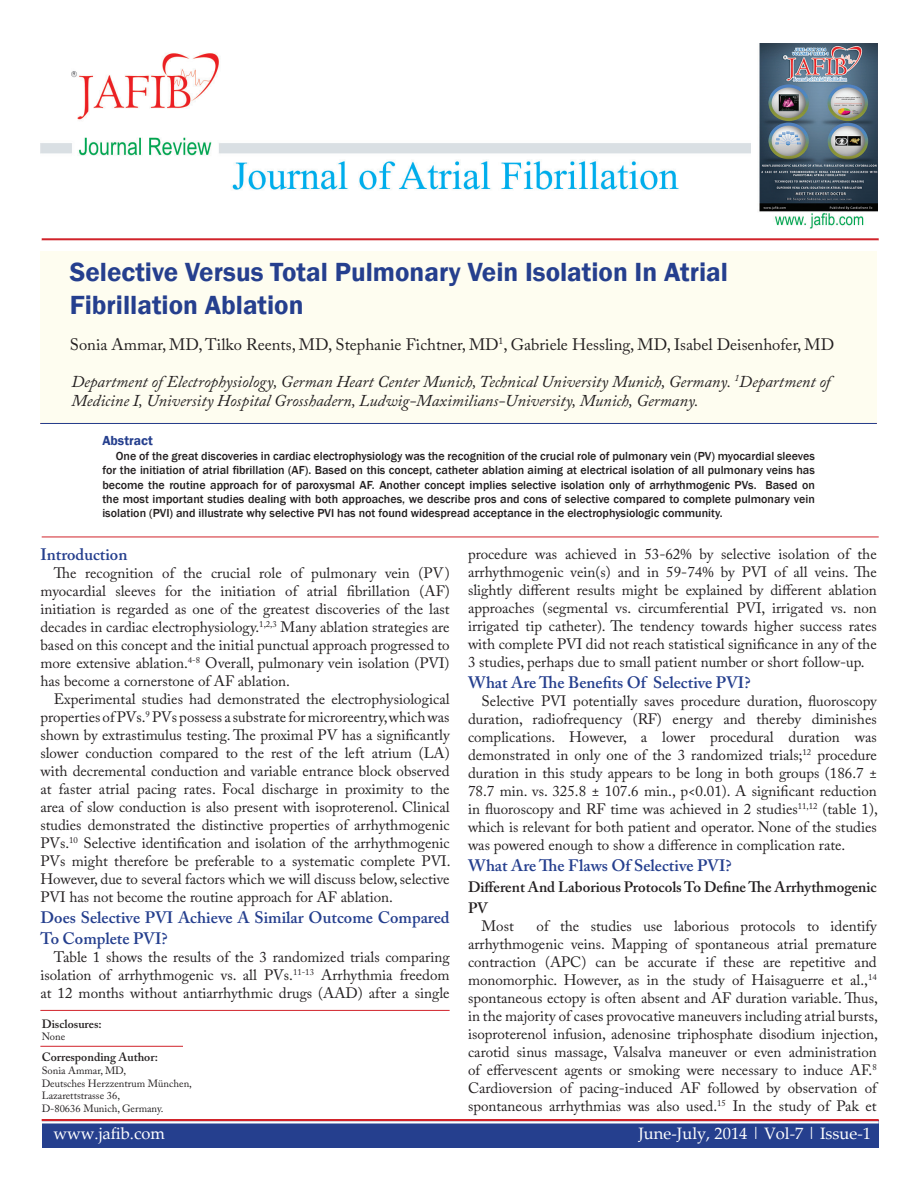
<style>
.page{position:relative;width:918px;height:1188px;background:#fff}
.page>*{position:absolute;margin:0;border:0;box-sizing:border-box;transform-origin:0 0}
._05_Article_Title{font:600 27px/32.4px "Franklin Gothic";color:#253f8e}
._07_Author_Affiliati{font:italic 16.5px/19.8px "Adobe Caslon Pro";color:#231f20}
._10_Body_Text{font:600 16.5px/21px "Adobe Caslon Pro";color:#253f8e}
._06_Author_block{font:16.5px "Adobe Caslon Pro";color:#231f20}
.white_header_for_blu{font:16.5px "Palatino Linotype";color:#fff}
._11_Body_Header{font:600 16.5px "Adobe Caslon Pro";color:#253f8e}
._10_Body_Text-2{font:15px/18px "Adobe Caslon Pro";color:#231f20;text-align:justify}
._10_Body_Text-3{font:600 15px/21px "Adobe Caslon Pro";color:#231f20}
._08_Abstract_Header{font:600 13.5px "Franklin Gothic";color:#253f8e}
._09_Abstract_Body{font:500 12px/14.4px "Franklin Gothic";color:#231f20;text-align:justify}
._13_small_text_for_h{font:600 12px "Adobe Caslon Pro";color:#231f20}
._14_Small_text_heade{font:600 12px "Adobe Caslon Pro";color:#231f20}
._13_small_text_for_h-2{font:10.5px "Adobe Caslon Pro";color:#231f20}
</style>
<div class="page">
<div style="left:40px;top:252px;width:838px;height:171px;background:#fefdf0"></div>
<hr style="left:42px;top:537px;width:837px;height:1px;background:#d1232a">
<hr style="left:40px;top:1046px;width:143px;height:1px;background:#d1232a">
<hr style="left:40px;top:423px;width:837px;height:1px;background:#253f8e">
<div style="left:42px;top:1120px;width:837px;height:28px;background:#253f8e"></div>
<hr style="left:42px;top:1119px;width:837px;height:2px;background:#d1232a">
<hr style="left:42px;top:1121px;width:837px;height:3px;background:#fff">
<hr style="left:42px;top:238px;width:837px;height:3px;background:#d1232a">
<hr style="left:40px;top:1010px;width:410px;height:1px;background:#d1232a">
<img style="left:40px;top:44px;width:838px;height:184px">
<p class="_05_Article_Title" style="left:70px;top:256px;width:660px">Selective Versus Total Pulmonary Vein Isolation In Atrial<br>Fibrillation Ablation</p>
<p class="_06_Author_block" style="left:70px;top:334px;width:766px">Sonia Ammar, MD, Tilko Reents, MD, Stephanie Fichtner, MD<sup>1</sup>, Gabriele Hessling, MD, Isabel Deisenhofer, MD</p>
<p class="_07_Author_Affiliati" style="left:71px;top:371px;width:761px">Department of Electrophysiology, German Heart Center Munich, Technical University Munich, Germany. <sup>1</sup>Department of<br>Medicine I, University Hospital Grosshadern, Ludwig-Maximilians-University, Munich, Germany.</p>
<p class="_08_Abstract_Header" style="left:102px;top:433px;width:52px">Abstract</p>
<p class="_09_Abstract_Body" style="left:102px;top:449px;width:714px;text-indent:14px">One of the great discoveries in cardiac electrophysiology was the recognition of the crucial role of pulmonary vein (PV) myocardial sleeves for the initiation of atrial fibrillation (AF). Based on this concept, catheter ablation aiming at electrical isolation of all pulmonary veins has become the routine approach for of paroxysmal AF. Another concept implies selective isolation only of arrhythmogenic PVs. Based on the most important studies dealing with both approaches, we describe pros and cons of selective compared to complete pulmonary vein isolation (PVI) and illustrate why selective PVI has not found widespread acceptance in the electrophysiologic community.</p>
<p class="_11_Body_Header" style="left:40px;top:544px;width:89px">Introduction</p>
<p class="_10_Body_Text-2" style="left:40px;top:563px;width:411px;text-indent:14px">The recognition of the crucial role of pulmonary vein (PV) myocardial sleeves for the initiation of atrial fibrillation (AF) initiation is regarded as one of the greatest discoveries of the last decades in cardiac electrophysiology.<sup>1,2,3</sup> Many ablation strategies are based on this concept and the initial punctual approach progressed to more extensive ablation.<sup>4-8</sup> Overall, pulmonary vein isolation (PVI) has become a cornerstone of AF ablation.</p>
<p class="_10_Body_Text-2" style="left:40px;top:689px;width:412px;text-indent:14px">Experimental studies had demonstrated the electrophysiological properties of PVs.<sup>9</sup> PVs possess a substrate for microreentry, which was shown by extrastimulus testing. The proximal PV has a significantly slower conduction compared to the rest of the left atrium (LA) with decremental conduction and variable entrance block observed at faster atrial pacing rates. Focal discharge in proximity to the area of slow conduction is also present with isoproterenol. Clinical studies demonstrated the distinctive properties of arrhythmogenic PVs.<sup>10</sup> Selective identification and isolation of the arrhythmogenic PVs might therefore be preferable to a systematic complete PVI.<br>However, due to several factors which we will discuss below, selective PVI has not become the routine approach for AF ablation.</p>
<p class="_10_Body_Text" style="left:40px;top:906px;width:411px">Does Selective PVI Achieve A Similar Outcome Compared<br>To Complete PVI?</p>
<p class="_10_Body_Text-2" style="left:40px;top:947px;width:411px;text-indent:14px">Table 1 shows the results of the 3 randomized trials comparing isolation of arrhythmogenic vs. all PVs.<sup>11-13</sup> Arrhythmia freedom at 12 months without antiarrhythmic drugs (AAD) after a single</p>
<p class="_10_Body_Text-2" style="left:468px;top:544px;width:410px">procedure was achieved in 53-62% by selective isolation of the arrhythmogenic vein(s) and in 59-74% by PVI of all veins. The slightly different results might be explained by different ablation approaches (segmental vs. circumferential PVI, irrigated vs. non irrigated tip catheter). The tendency towards higher success rates with complete PVI did not reach statistical significance in any of the 3 studies, perhaps due to small patient number or short follow-up.</p>
<p class="_10_Body_Text" style="left:468px;top:671px;width:284px">What Are The Benefits Of Selective PVI?</p>
<p class="_10_Body_Text-2" style="left:468px;top:691px;width:411px;text-indent:14px">Selective PVI potentially saves procedure duration, fluoroscopy duration, radiofrequency (RF) energy and thereby diminishes complications. However, a lower procedural duration was demonstrated in only one of the 3 randomized trials;<sup>12</sup> procedure duration in this study appears to be long in both groups (186.7 ± 78.7 min. vs. 325.8 ± 107.6 min., p&lt;0.01). A significant reduction in fluoroscopy and RF time was achieved in 2 studies<sup>11,12</sup> (table 1), which is relevant for both patient and operator. None of the studies was powered enough to show a difference in complication rate.</p>
<p class="_10_Body_Text" style="left:468px;top:854px;width:265px">What Are The Flaws Of Selective PVI?</p>
<p class="_10_Body_Text-3" style="left:468px;top:876px;width:410px">Different And Laborious Protocols To Define The Arrhythmogenic<br>PV</p>
<p class="_10_Body_Text-2" style="left:482px;top:916px;width:34px">Most</p>
<p class="_10_Body_Text-2" style="left:468px;top:916px;width:411px;text-indent:69px">of the studies use laborious protocols to identify arrhythmogenic veins. Mapping of spontaneous atrial premature contraction (APC) can be accurate if these are repetitive and monomorphic. However, as in the study of Haisaguerre et al.,<sup>14 </sup>spontaneous ectopy is often absent and AF duration variable. Thus, in the majority of cases provocative maneuvers including atrial bursts, isoproterenol infusion, adenosine triphosphate disodium injection, carotid sinus massage, Valsalva maneuver or even administration of effervescent agents or smoking were necessary to induce AF.<sup>8<br></sup>Cardioversion of pacing-induced AF followed by observation of spontaneous arrhythmias was also used.<sup>15</sup> In the study of Pak et</p>
<p class="white_header_for_blu" style="left:638px;top:1122px;width:234px">June-July, 2014 | Vol-7 | Issue-1</p>
<p class="_14_Small_text_heade" style="left:42px;top:1017px;width:62px">Disclosures:</p>
<p class="_13_small_text_for_h-2" style="left:42px;top:1031px;width:25px">None</p>
<p class="_13_small_text_for_h" style="left:42px;top:1050px;width:118px">Corresponding Author:</p>
<p class="_13_small_text_for_h-2" style="left:42px;top:1064px;width:86px">Sonia Ammar, MD,</p>
<p class="_13_small_text_for_h-2" style="left:42px;top:1077px;width:152px">Deutsches Herzzentrum München,</p>
<p class="_13_small_text_for_h-2" style="left:42px;top:1089px;width:80px">Lazarettstrasse 36,</p>
<p class="_13_small_text_for_h-2" style="left:42px;top:1102px;width:123px">D-80636 Munich, Germany.</p>
<p class="white_header_for_blu" style="left:53px;top:1122px;width:113px">www.jafib.com</p>
</div>
